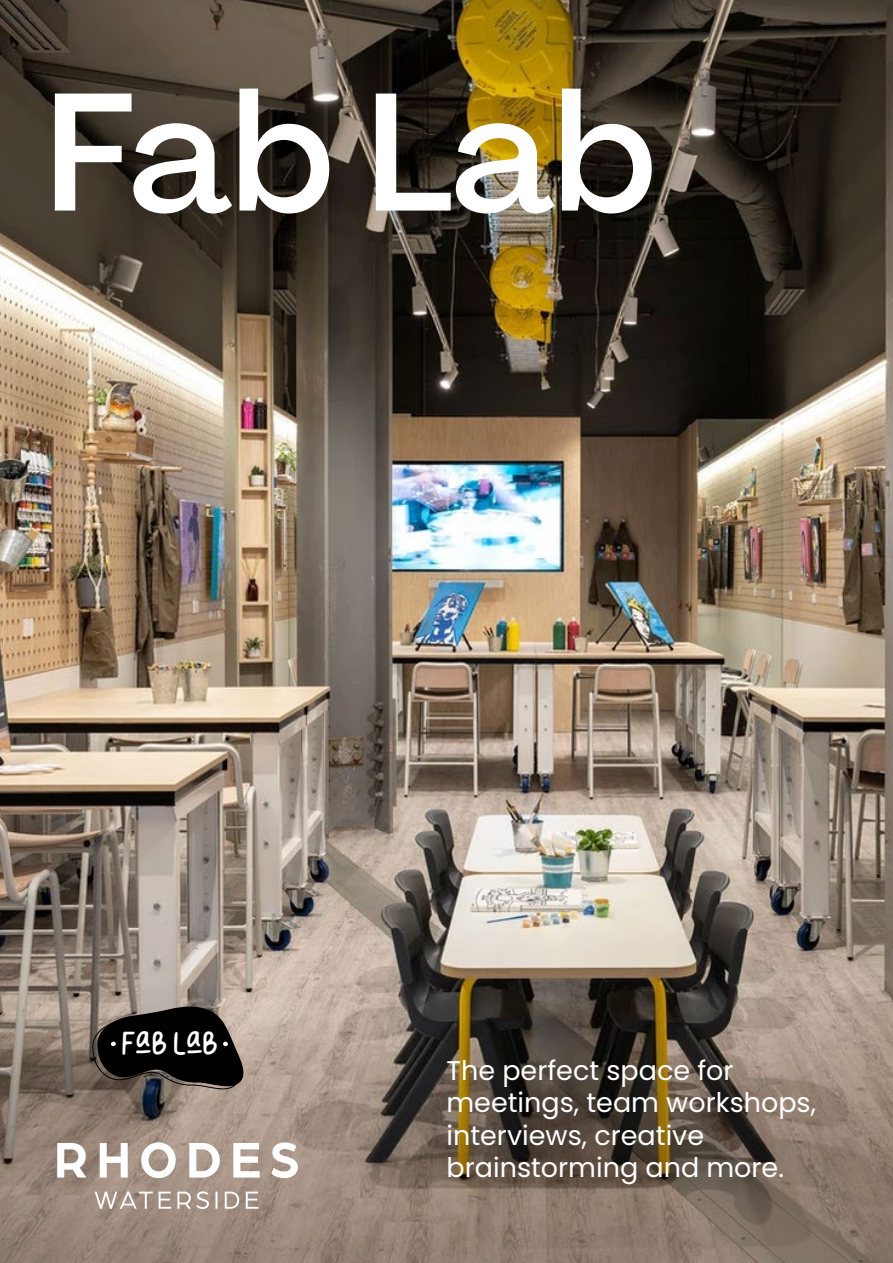
<style>
.page{position:relative;width:893px;height:1263px;background:#fff}
.page>*{position:absolute;margin:0;border:0;box-sizing:border-box;transform-origin:0 0}
.t1{font:500 165px "PP Agrandir";color:#fff}
.t2{font:32.85px "Angeline";color:#fff}
.t3{font:31.35px "Angeline";color:#fff}
.t4{font:27px/32.4px "Poppins";color:#fff}
</style>
<div class="page">
<img style="left:0;top:0;width:893px;height:969px">
<svg style="left:0;top:969px;width:893px;height:294px;background:#817264"></svg>
<svg style="left:57px;top:1142px;width:241px;height:36px"></svg>
<svg style="left:95px;top:1191px;width:163px;height:18px;background:#b9aaa1"></svg>
<svg style="left:93px;top:1006px;width:152px;height:83px;background:#2e2a27"></svg>
<h1 class="t1" style="left:45px;top:51px;width:612px">Fab Lab</h1>
<p class="t3" style="left:136px;top:1021px;width:67px">a a</p>
<p class="t2" style="left:121px;top:1028px;width:98px">F BL B</p>
<p class="t4" style="left:446px;top:1054px;width:371px">The perfect space for meetings, team workshops, interviews, creative brainstorming and more.</p>
</div>
